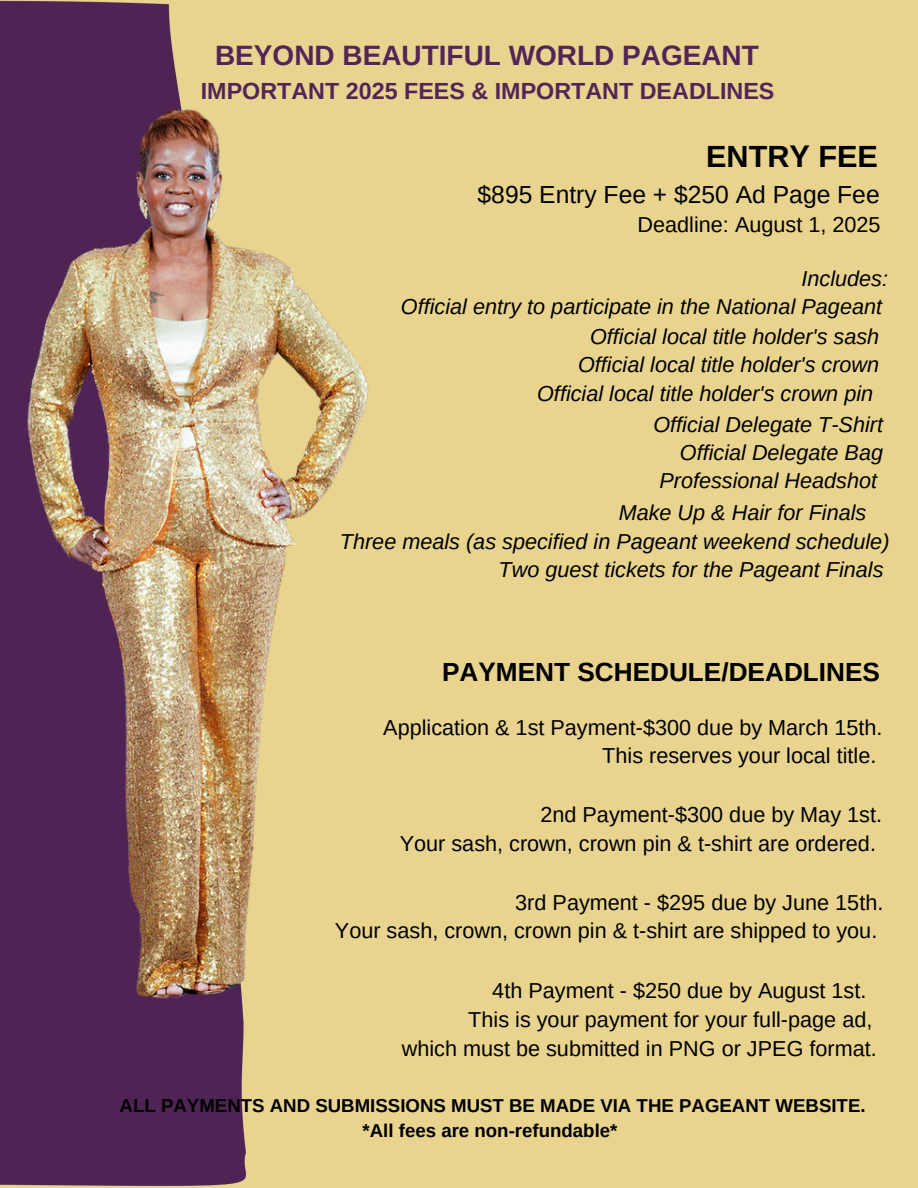
<style>
.page{position:relative;width:918px;height:1188px;background:#e8d48f}
.page>*{position:absolute;margin:0;border:0;box-sizing:border-box;transform-origin:0 0}
.t1{font:700 30.6px "Arimo";color:#000}
.t2{font:700 28.05px "Arimo";color:#532557}
.t3{font:700 26.25px "Arimo";color:#000}
.t4{font:24.6px "Arimo";color:#000}
.t5{font:700 23.25px "Arimo";color:#532557}
.t6{font:21.6px/28.2px "Arimo";color:#000;text-align:right}
.t7{font:italic 21.6px/28.2px "Arimo";color:#000;text-align:right}
.t8{font:700 18.6px/24.8px "Arimo";color:#000;text-align:center}
</style>
<div class="page">
<img style="left:0;top:0;width:246px;height:1187px">
<img style="left:0;top:92px;width:369px;height:943px">
<p class="t2" style="left:215px;top:40px;width:545px">BEYOND BEAUTIFUL WORLD PAGEANT</p>
<p class="t5" style="left:201px;top:78px;width:575px">IMPORTANT 2025 FEES &amp; IMPORTANT DEADLINES</p>
<p class="t1" style="left:706px;top:139px;width:173px">ENTRY FEE</p>
<p class="t4" style="left:478px;top:180px;width:404px">$895 Entry Fee + $250 Ad Page Fee</p>
<p class="t6" style="left:638px;top:210px;width:245px">Deadline: August 1, 2025</p>
<h3 class="t7" style="left:401px;top:264px;width:489px">Includes:<br>Official entry to participate in the National Pageant</h3>
<h2 class="t7" style="left:537px;top:323px;width:344px">Official local title holder's sash<br>Official local title holder's crown<br>Official local title holder's crown pin</h2>
<h4 class="t7" style="left:653px;top:410px;width:231px">Official Delegate T-Shirt<br>Official Delegate Bag<br>Professional Headshot</h4>
<h4 class="t7" style="left:619px;top:498px;width:249px">Make Up &amp; Hair for Finals</h4>
<h4 class="t7" style="left:340px;top:527px;width:551px">Three meals (as specified in Pageant weekend schedule)<br>Two guest tickets for the Pageant Finals</h4>
<h4 class="t3" style="left:442px;top:657px;width:439px">PAYMENT SCHEDULE/DEADLINES</h4>
<h4 class="t6" style="left:383px;top:713px;width:501px">Application &amp; 1st Payment-$300 due by March 15th.<br>This reserves your local title.</h4>
<h1 class="t6" style="left:400px;top:801px;width:484px">2nd Payment-$300 due by May 1st.<br>Your sash, crown, crown pin &amp; t-shirt are ordered.</h1>
<p class="t6" style="left:335px;top:889px;width:550px">3rd Payment - $295 due by June 15th.<br>Your sash, crown, crown pin &amp; t-shirt are shipped to you.</p>
<h4 class="t6" style="left:492px;top:976px;width:376px">4th Payment - $250 due by August 1st.</h4>
<h4 class="t6" style="left:468px;top:1006px;width:406px">This is your payment for your full-page ad,</h4>
<h4 class="t6" style="left:402px;top:1035px;width:476px">which must be submitted in PNG or JPEG format.</h4>
<h4 class="t8" style="left:120px;top:1093px;width:748px">ALL PAYMENTS AND SUBMISSIONS MUST BE MADE VIA THE PAGEANT WEBSITE. *All fees are non-refundable*</h4>
</div>
